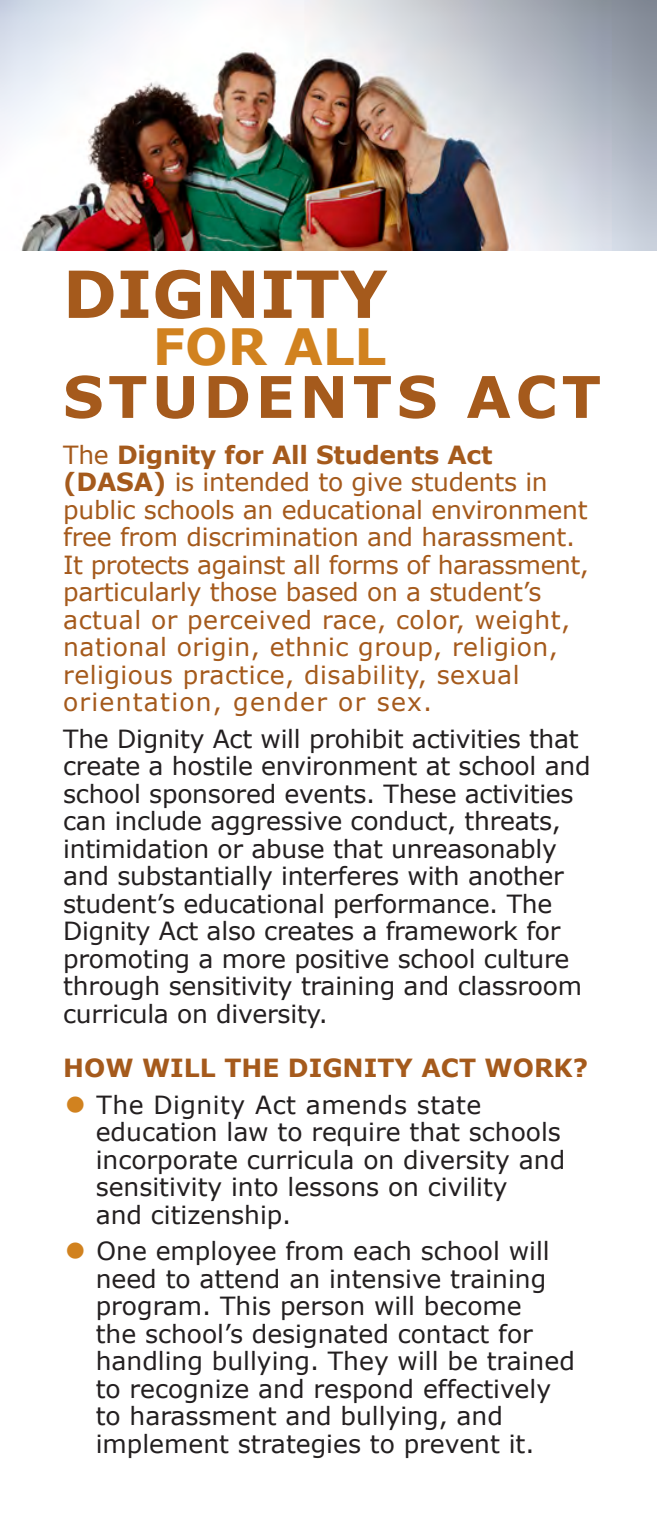
<style>
.page{position:relative;width:657px;height:1530px;background:#fff}
.page>*{position:absolute;margin:0;border:0;box-sizing:border-box;transform-origin:0 0}
.t1{font:700 65px "Verdana";color:#a55a1c}
.t2{font:700 57.5px "Verdana";letter-spacing:.08em;color:#a55a1c}
.t3{font:700 50px "Verdana";color:#d1821f}
.t4{font:25px/27.5px "Verdana";letter-spacing:-.01em;color:#231f20}
.t5{font:25px/27.5px "Verdana";letter-spacing:-.01em;color:#a55a1c}
.t6{font:700 25px "Verdana";color:#a55a1c}
.s1{font-weight:700}
.s2{font-size:45px;color:#d1821f}
</style>
<div class="page">
<img style="left:0;top:0;width:657px;height:250px">
<p class="t1" style="left:63px;top:253px;width:326px">DIGNITY</p>
<p class="t3" style="left:153px;top:315px;width:235px">FOR ALL</p>
<p class="t2" style="left:63px;top:360px;width:540px">STUDENTS ACT</p>
<p class="t5" style="left:63px;top:440px;width:527px">The <span class="s1">Dignity for All Students Act (DASA)</span> is intended to give students in public schools an educational environment free from discrimination and harassment.<br>It protects against all forms of harassment, particularly those based on a student’s actual or perceived race, color, weight, national origin, ethnic group, religion, religious practice, disability, sexual orientation, gender or sex.</p>
<p class="t4" style="left:63px;top:724px;width:529px">The Dignity Act will prohibit activities that create a hostile environment at school and school sponsored events. These activities can include aggressive conduct, threats, intimidation or abuse that unreasonably and substantially interferes with another student’s educational performance. The Dignity Act also creates a framework for promoting a more positive school culture through sensitivity training and classroom curricula on diversity.</p>
<p class="t6" style="left:63px;top:1052px;width:527px">HOW WILL THE DIGNITY ACT WORK?</p>
<p class="t4" style="left:96px;top:1090px;width:471px;text-indent:-32px"><span class="s2">•</span> The Dignity Act amends state education law to require that schools incorporate curricula on diversity and sensitivity into lessons on civility<br>and citizenship.</p>
<p class="t4" style="left:96px;top:1237px;width:481px;text-indent:-32px"><span class="s2">•</span> One employee from each school will need to attend an intensive training program. This person will become<br>the school’s designated contact for handling bullying. They will be trained to recognize and respond effectively to harassment and bullying, and implement strategies to prevent it.</p>
</div>
